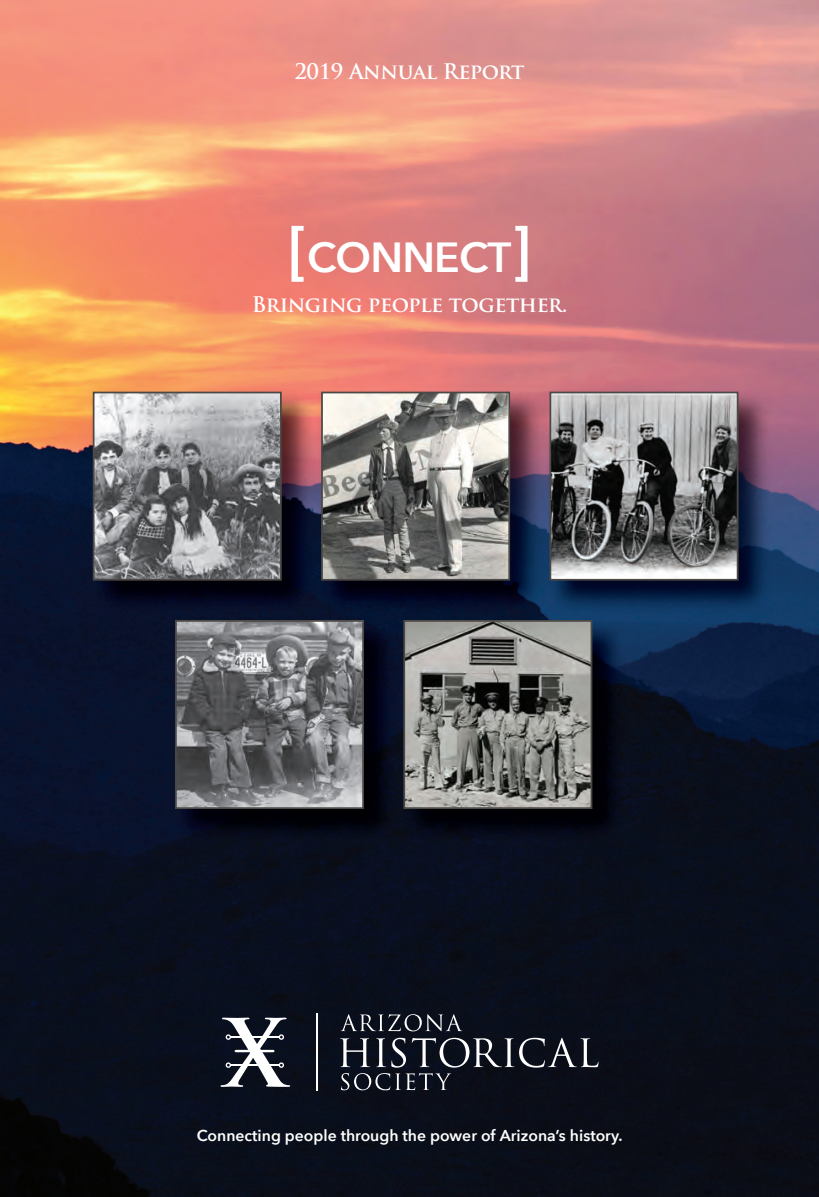
<style>
.page{position:relative;width:819px;height:1197px;background:#fff}
.page>*{position:absolute;margin:0;border:0;box-sizing:border-box;transform-origin:0 0}
.t1{font:600 42px "Avenir Next LT Pro";letter-spacing:-.02em;color:#fff}
.t2{font:700 21px "Trajan Pro";letter-spacing:-.02em;color:#fff}
.t3{font:600 15.75px "Avenir Next LT Pro";color:#fff}
.s1{font-size:63px}
</style>
<div class="page">
<img style="left:0;top:0;width:819px;height:1197px">
<img style="left:90px;top:389px;width:225px;height:225px">
<img style="left:96px;top:395px;width:183px;height:183px">
<div style="left:93px;top:392px;width:189px;height:189px;border:2px solid #4b4845"></div>
<img style="left:319px;top:389px;width:225px;height:225px">
<img style="left:324px;top:395px;width:183px;height:183px">
<div style="left:321px;top:392px;width:189px;height:189px;border:2px solid #4b4845"></div>
<img style="left:547px;top:389px;width:225px;height:225px">
<img style="left:553px;top:395px;width:182px;height:183px">
<div style="left:550px;top:392px;width:188px;height:189px;border:2px solid #4b4845"></div>
<img style="left:173px;top:618px;width:225px;height:225px">
<img style="left:178px;top:623px;width:183px;height:183px">
<div style="left:175px;top:620px;width:189px;height:189px;border:2px solid #4b4845"></div>
<img style="left:401px;top:618px;width:225px;height:225px">
<img style="left:406px;top:623px;width:183px;height:183px">
<div style="left:403px;top:620px;width:189px;height:189px;border:2px solid #4b4845"></div>
<svg style="left:340px;top:1014px;width:122px;height:17px;background:#3a3e48"></svg>
<svg style="left:340px;top:1038px;width:258px;height:52px;background:#2c303a"></svg>
<svg style="left:221px;top:1018px;width:69px;height:69px"></svg>
<hr style="left:316px;top:1013px;width:1px;height:78px;background:#fff">
<h2 class="t2" style="left:294px;top:58px;width:232px">2019 Annual Report</h2>
<h1 class="t1" style="left:288px;top:232px;width:245px"><span class="s1">[</span>CONNECT<span class="s1">]</span></h1>
<h2 class="t2" style="left:252px;top:292px;width:317px">Bringing people together.</h2>
<p class="t3" style="left:197px;top:1126px;width:427px">Connecting people through the power of Arizona’s history.</p>
</div>
